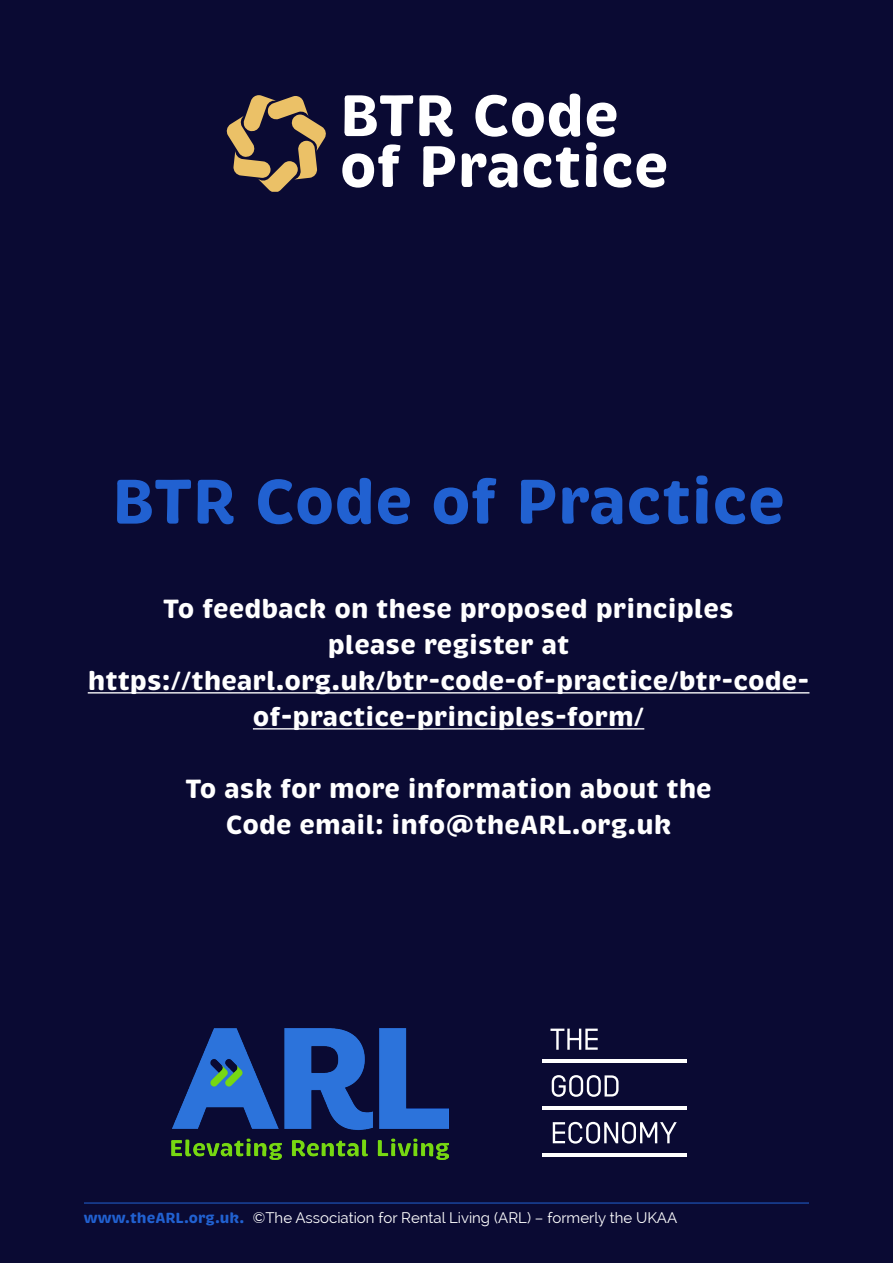
<style>
.page{position:relative;width:893px;height:1263px;background:#0a0a33}
.page>*{position:absolute;margin:0;border:0;box-sizing:border-box;transform-origin:0 0}
.t1{font:700 64.5px "Brevia";color:#2161d1}
.t2{font:700 27px/36px "Brevia";color:#fff;text-align:center}
.t3{font:15px "Raleway";color:#fff}
.s1{font-family:"Brevia";font-weight:700;color:#2161d1}
</style>
<div class="page">
<hr style="left:84px;top:1203px;width:725px;height:1px;background:#2161d1">
<svg style="left:344px;top:95px;width:109px;height:42px"></svg>
<svg style="left:342px;top:144px;width:59px;height:44px"></svg>
<svg style="left:423px;top:146px;width:32px;height:41px"></svg>
<svg style="left:461px;top:94px;width:205px;height:94px"></svg>
<svg style="left:226px;top:95px;width:100px;height:97px"></svg>
<hr style="left:88px;top:692px;width:721px;height:1px;background:#fff">
<hr style="left:253px;top:728px;width:391px;height:1px;background:#fff">
<svg style="left:552px;top:1075px;width:66px;height:22px"></svg>
<svg style="left:553px;top:1122px;width:124px;height:21px"></svg>
<svg style="left:550px;top:1028px;width:48px;height:22px"></svg>
<hr style="left:542px;top:1060px;width:144px;height:3px;background:#fff">
<hr style="left:542px;top:1106px;width:144px;height:4px;background:#fff">
<hr style="left:542px;top:1153px;width:144px;height:4px;background:#fff">
<img style="left:172px;top:1028px;width:276px;height:131px">
<p class="t1" style="left:112px;top:461px;width:675px">BTR Code of Practice</p>
<p class="t2" style="left:88px;top:591px;width:723px">To feedback on these proposed principles<br>please register at https://thearl.org.uk/btr-code-of-practice/btr-code&shy;of-practice-principles-form/</p>
<p class="t2" style="left:185px;top:771px;width:528px">To ask for more information about the<br>Code email: info@theARL.org.uk</p>
<p class="t3" style="left:84px;top:1209px;width:595px"><span class="s1">www.theARL.org.uk.</span> ©The Association for Rental Living (ARL) – formerly the UKAA</p>
</div>
